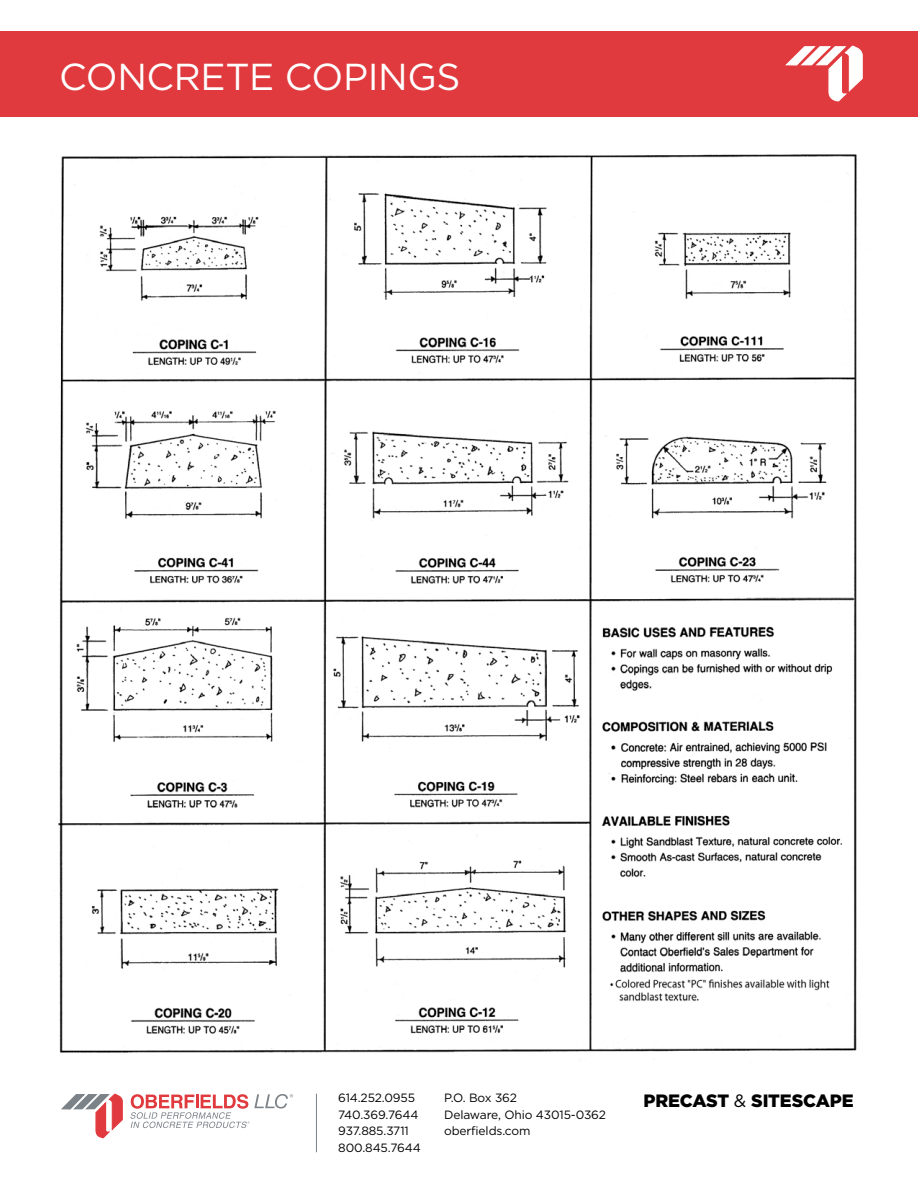
<style>
.page{position:relative;width:918px;height:1188px;background:#fff}
.page>*{position:absolute;margin:0;border:0;box-sizing:border-box;transform-origin:0 0}
.t1{font:37.5px "Gotham";color:#fff}
.t2{font:900 17.85px "Gotham";letter-spacing:-.01em;color:#000}
.t3{font:12px/16.5px "Gotham";letter-spacing:-.01em;color:#000101}
.s1{font-weight:400}
</style>
<div class="page">
<div style="left:0;top:31px;width:918px;height:85px;background:#e03a3e"></div>
<svg style="left:61px;top:1093px;width:62px;height:46px"></svg>
<svg style="left:130px;top:1094px;width:163px;height:34px"></svg>
<svg style="left:785px;top:45px;width:78px;height:57px"></svg>
<hr style="left:316px;top:1094px;width:1px;height:58px;background:#7b8288">
<img style="left:58px;top:154px;width:799px;height:908px">
<h1 class="t1" style="left:59px;top:56px;width:28px">concrete</h1>
<h1 class="t1" style="left:285px;top:56px;width:25px">copin</h1>
<h1 class="t1" style="left:407px;top:56px;width:49px">gs</h1>
<p class="t3" style="left:338px;top:1090px;width:78px">614.252.0955</p>
<h2 class="t2" style="left:644px;top:1090px;width:212px">PRECAST <span class="s1">&amp;</span> SITESCAPE</h2>
<p class="t3" style="left:338px;top:1106px;width:84px">740.369.7644<br>937.885.3711<br>800.845.7644</p>
<p class="t3" style="left:444px;top:1090px;width:163px">P.O. Box 362<br>Delaware, Ohio 43015-0362 oberfields.com</p>
</div>
